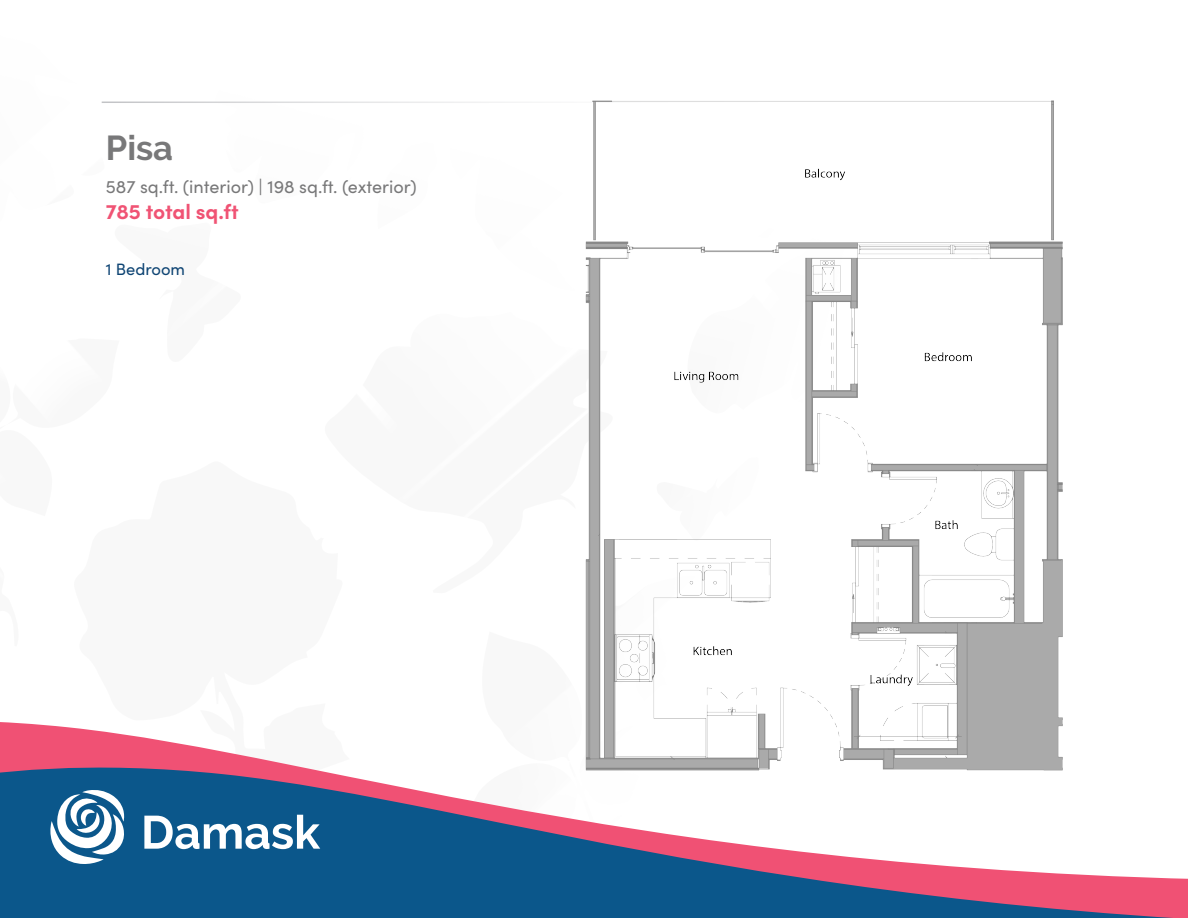
<style>
.page{position:relative;width:1188px;height:918px;background:#fff}
.page>*{position:absolute;margin:0;border:0;box-sizing:border-box;transform-origin:0 0}
.t1{font:700 34.5px "Raleway";color:#787879}
.t2{font:700 21px "Sofia Pro";letter-spacing:-.005em;color:#f05374}
.t3{font:18px "Sofia Pro";color:#787879}
.t4{font:16.5px "Sofia Pro";color:#0f4574}
</style>
<div class="page">
<svg style="left:0;top:722px;width:198px;height:25px;fill:#f05174"></svg>
<svg style="left:0;top:747px;width:1188px;height:171px"></svg>
<svg style="left:50px;top:789px;width:75px;height:75px"></svg>
<svg style="left:144px;top:815px;width:176px;height:34px"></svg>
<img style="left:578px;top:100px;width:492px;height:675px">
<hr style="left:102px;top:102px;width:680px;height:1px;background:#c2c3c6">
<p class="t1" style="left:106px;top:128px;width:69px">Pisa</p>
<p class="t3" style="left:106px;top:174px;width:313px">587 sq.ft. (interior) | 198 sq.ft. (exterior)</p>
<p class="t2" style="left:106px;top:195px;width:134px">785 total sq.ft</p>
<p class="t4" style="left:106px;top:257px;width:81px">1 Bedroom</p>
</div>
